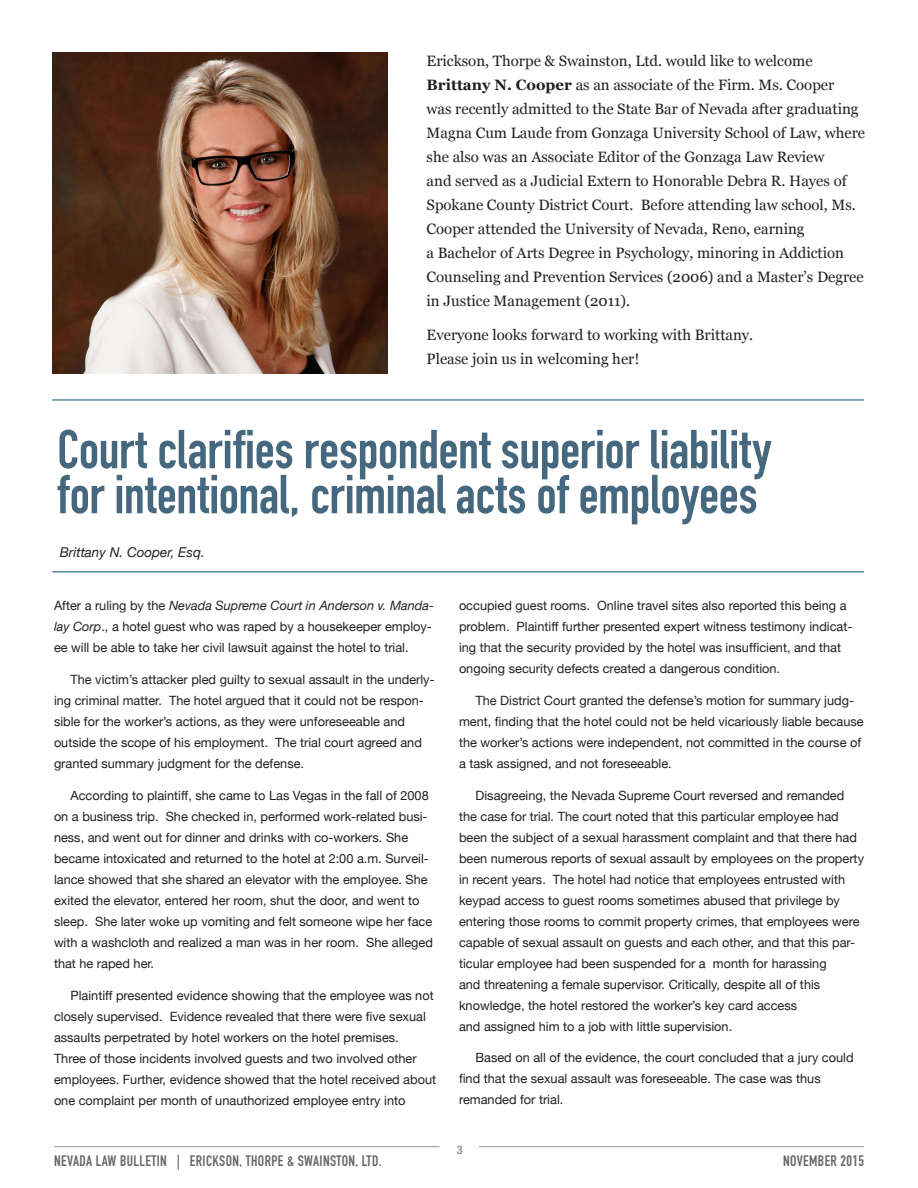
<style>
.page{position:relative;width:918px;height:1188px;background:#fff}
.page>*{position:absolute;margin:0;border:0;box-sizing:border-box;transform-origin:0 0}
.t1{font:54px/45px "DIN Engschrift Std";letter-spacing:-.005em;color:#45687f}
.t2{font:15px/24px "Georgia";color:#231f20}
.t3{font:15px "DIN Engschrift Std";letter-spacing:.025em;color:#67676a}
.t4{font:italic 13.5px "Helvetica Neue";color:#231f20}
.t5{font:12.75px/21px "Helvetica Neue";color:#231f20}
.t6{font:700 condensed 12px "Helvetica Neue";color:#939598}
.s1{font-weight:700}
.s2{font-style:italic}
</style>
<div class="page">
<hr style="left:54px;top:1146px;width:386px;height:1px;background:#939598">
<hr style="left:479px;top:1146px;width:385px;height:1px;background:#939598">
<hr style="left:52px;top:572px;width:812px;height:1px;background:#004c63">
<hr style="left:52px;top:400px;width:812px;height:1px;background:#004c63">
<img style="left:52px;top:52px;width:335px;height:322px">
<p class="t2" style="left:427px;top:48px;width:440px">Erickson, Thorpe &amp; Swainston, Ltd. would like to welcome <span class="s1">Brittany N. Cooper</span> as an associate of the Firm. Ms. Cooper<br>was recently admitted to the State Bar of Nevada after graduating Magna Cum Laude from Gonzaga University School of Law, where she also was an Associate Editor of the Gonzaga Law Review<br>and served as a Judicial Extern to Honorable Debra R. Hayes of Spokane County District Court. Before attending law school, Ms.<br>Cooper attended the University of Nevada, Reno, earning<br>a Bachelor of Arts Degree in Psychology, minoring in Addiction Counseling and Prevention Services (2006) and a Master’s Degree in Justice Management (2011).</p>
<p class="t2" style="left:427px;top:323px;width:328px">Everyone looks forward to working with Brittany.<br>Please join us in welcoming her!</p>
<p class="t1" style="left:57px;top:427px;width:716px">Court clarifies respondent superior liability for intentional, criminal acts of employees</p>
<p class="t4" style="left:60px;top:542px;width:147px">Brittany N. Cooper, Esq.</p>
<p class="t5" style="left:54px;top:596px;width:381px">After a ruling by the <span class="s2">Nevada Supreme Court in Anderson v. Manda&shy;lay Corp</span>., a hotel guest who was raped by a housekeeper employ&shy;ee will be able to take her civil lawsuit against the hotel to trial.</p>
<p class="t5" style="left:54px;top:670px;width:382px;text-indent:16px">The victim’s attacker pled guilty to sexual assault in the underly&shy;ing criminal matter. The hotel argued that it could not be respon&shy;sible for the worker’s actions, as they were unforeseeable and outside the scope of his employment. The trial court agreed and granted summary judgment for the defense.</p>
<p class="t5" style="left:54px;top:785px;width:380px;text-indent:16px">According to plaintiff, she came to Las Vegas in the fall of 2008 on a business trip. She checked in, performed work-related busi&shy;ness, and went out for dinner and drinks with co-workers. She became intoxicated and returned to the hotel at 2:00 a.m. Surveil&shy;lance showed that she shared an elevator with the employee. She exited the elevator, entered her room, shut the door, and went to sleep. She later woke up vomiting and felt someone wipe her face with a washcloth and realized a man was in her room. She alleged that he raped her.</p>
<p class="t5" style="left:54px;top:985px;width:384px;text-indent:16px">Plaintiff presented evidence showing that the employee was not closely supervised. Evidence revealed that there were five sexual assaults perpetrated by hotel workers on the hotel premises.<br>Three of those incidents involved guests and two involved other employees. Further, evidence showed that the hotel received about one complaint per month of unauthorized employee entry into</p>
<p class="t5" style="left:459px;top:596px;width:395px">occupied guest rooms. Online travel sites also reported this being a problem. Plaintiff further presented expert witness testimony indicat&shy;ing that the security provided by the hotel was insufficient, and that ongoing security defects created a dangerous condition.</p>
<p class="t5" style="left:459px;top:691px;width:406px;text-indent:16px">The District Court granted the defense’s motion for summary judg&shy;ment, finding that the hotel could not be held vicariously liable because the worker’s actions were independent, not committed in the course of a task assigned, and not foreseeable.</p>
<p class="t5" style="left:459px;top:785px;width:407px;text-indent:16px">Disagreeing, the Nevada Supreme Court reversed and remanded the case for trial. The court noted that this particular employee had been the subject of a sexual harassment complaint and that there had been numerous reports of sexual assault by employees on the property in recent years. The hotel had notice that employees entrusted with keypad access to guest rooms sometimes abused that privilege by entering those rooms to commit property crimes, that employees were capable of sexual assault on guests and each other, and that this par&shy;ticular employee had been suspended for a month for harassing<br>and threatening a female supervisor. Critically, despite all of this knowledge, the hotel restored the worker’s key card access<br>and assigned him to a job with little supervision.</p>
<p class="t5" style="left:459px;top:1048px;width:396px;text-indent:16px">Based on all of the evidence, the court concluded that a jury could find that the sexual assault was foreseeable. The case was thus remanded for trial.</p>
<p class="t6" style="left:457px;top:1140px;width:7px">3</p>
<p class="t3" style="left:54px;top:1152px;width:329px">NEVADA LAW BULLETIN | ERICKSON, THORPE &amp; SWAINSTON, LTD.</p>
<p class="t3" style="left:783px;top:1152px;width:82px">NOVEMBER 2015</p>
</div>
